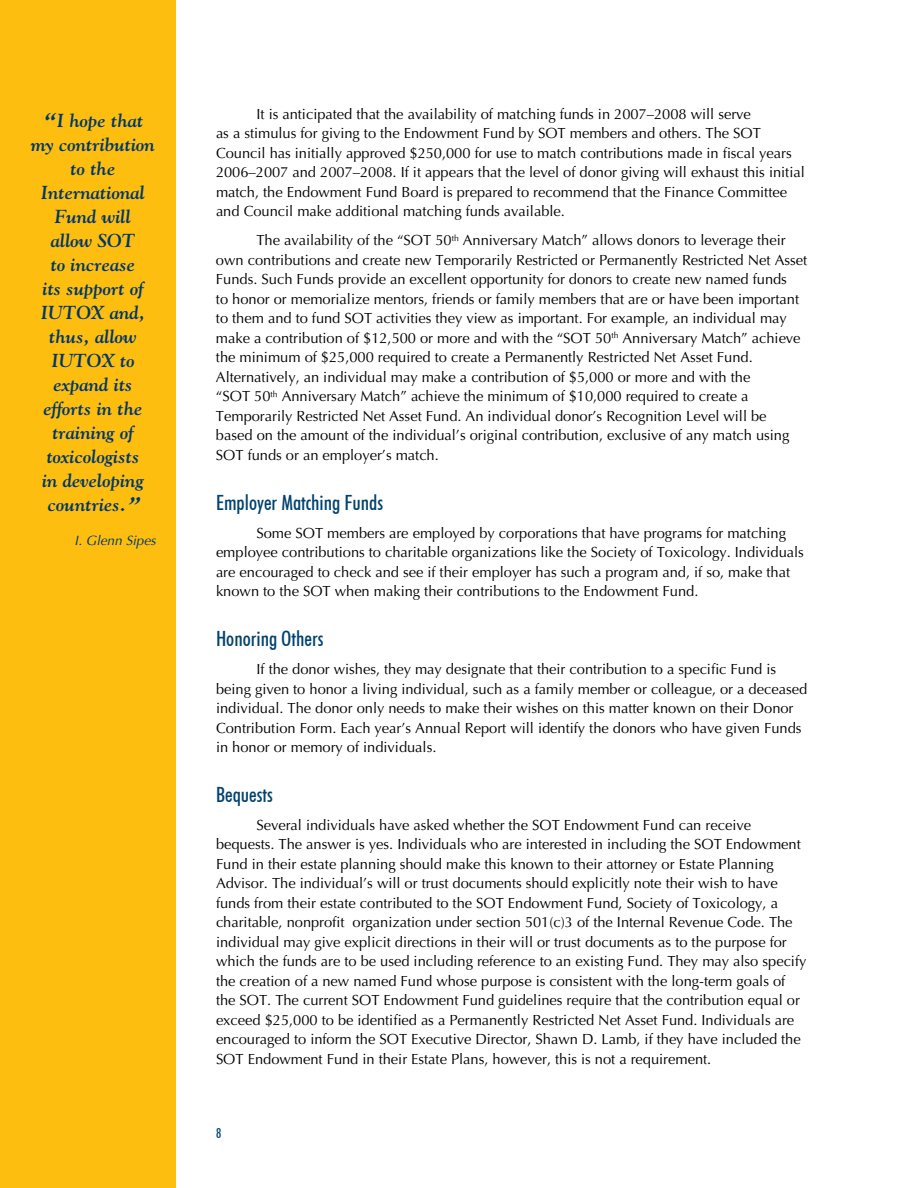
<style>
.page{position:relative;width:918px;height:1188px;background:#fff}
.page>*{position:absolute;margin:0;border:0;box-sizing:border-box;transform-origin:0 0}
.t1{font:500 condensed 21px "Futura BT";color:#004270}
.t2{font:italic 700 18.75px/24px "Goudy";color:#003768;text-align:center}
.t3{font:14.7px/19.5px "Optima";color:#000}
.t4{font:italic 13.5px "Optima";color:#003768}
.t5{font:500 condensed 13.5px "Futura BT";color:#004270}
.s1{font-size:24px}
</style>
<div class="page">
<div style="left:0;top:0;width:176px;height:1188px;background:#febe10"></div>
<p class="t2" style="left:31px;top:108px;width:125px"><span class="s1">“</span>I hope that my contribution to the<br>International<br>Fund will<br>allow SOT<br>to increase<br>its support of<br>IUTOX and, thus, allow<br>IUTOX to expand its efforts in the training of toxicologists<br>in developing countries.<span class="s1">”</span></p>
<p class="t4" style="left:75px;top:533px;width:83px">I. Glenn Sipes</p>
<p class="t3" style="left:216px;top:104px;width:590px;text-indent:40px">It is anticipated that the availability of matching funds in 2007–2008 will serve<br>as a stimulus for giving to the Endowment Fund by SOT members and others. The SOT Council has initially approved $250,000 for use to match contributions made in fiscal years 2006–2007 and 2007–2008. If it appears that the level of donor giving will exhaust this initial match, the Endowment Fund Board is prepared to recommend that the Finance Committee and Council make additional matching funds available.</p>
<p class="t3" style="left:216px;top:231px;width:593px;text-indent:41px">The availability of the “SOT 50<sup>th</sup> Anniversary Match” allows donors to leverage their own contributions and create new Temporarily Restricted or Permanently Restricted Net Asset Funds. Such Funds provide an excellent opportunity for donors to create new named funds<br>to honor or memorialize mentors, friends or family members that are or have been important to them and to fund SOT activities they view as important. For example, an individual may make a contribution of $12,500 or more and with the “SOT 50<sup>th</sup> Anniversary Match” achieve the minimum of $25,000 required to create a Permanently Restricted Net Asset Fund.<br>Alternatively, an individual may make a contribution of $5,000 or more and with the<br>“SOT 50<sup>th</sup> Anniversary Match” achieve the minimum of $10,000 required to create a Temporarily Restricted Net Asset Fund. An individual donor’s Recognition Level will be<br>based on the amount of the individual’s original contribution, exclusive of any match using SOT funds or an employer’s match.</p>
<h1 class="t1" style="left:216px;top:489px;width:169px">Employer Matching Funds</h1>
<p class="t3" style="left:216px;top:523px;width:589px;text-indent:40px">Some SOT members are employed by corporations that have programs for matching employee contributions to charitable organizations like the Society of Toxicology. Individuals are encouraged to check and see if their employer has such a program and, if so, make that known to the SOT when making their contributions to the Endowment Fund.</p>
<h1 class="t1" style="left:216px;top:626px;width:109px">Honoring Others</h1>
<p class="t3" style="left:216px;top:660px;width:593px;text-indent:40px">If the donor wishes, they may designate that their contribution to a specific Fund is being given to honor a living individual, such as a family member or colleague, or a deceased individual. The donor only needs to make their wishes on this matter known on their Donor Contribution Form. Each year’s Annual Report will identify the donors who have given Funds in honor or memory of individuals.</p>
<h1 class="t1" style="left:216px;top:782px;width:58px">Bequests</h1>
<p class="t3" style="left:216px;top:815px;width:592px;text-indent:40px">Several individuals have asked whether the SOT Endowment Fund can receive bequests. The answer is yes. Individuals who are interested in including the SOT Endowment Fund in their estate planning should make this known to their attorney or Estate Planning Advisor. The individual’s will or trust documents should explicitly note their wish to have funds from their estate contributed to the SOT Endowment Fund, Society of Toxicology, a charitable, nonprofit organization under section 501(c)3 of the Internal Revenue Code. The individual may give explicit directions in their will or trust documents as to the purpose for which the funds are to be used including reference to an existing Fund. They may also specify the creation of a new named Fund whose purpose is consistent with the long-term goals of the SOT. The current SOT Endowment Fund guidelines require that the contribution equal or exceed $25,000 to be identified as a Permanently Restricted Net Asset Fund. Individuals are encouraged to inform the SOT Executive Director, Shawn D. Lamb, if they have included the SOT Endowment Fund in their Estate Plans, however, this is not a requirement.</p>
<p class="t5" style="left:216px;top:1125px;width:7px">8</p>
</div>
